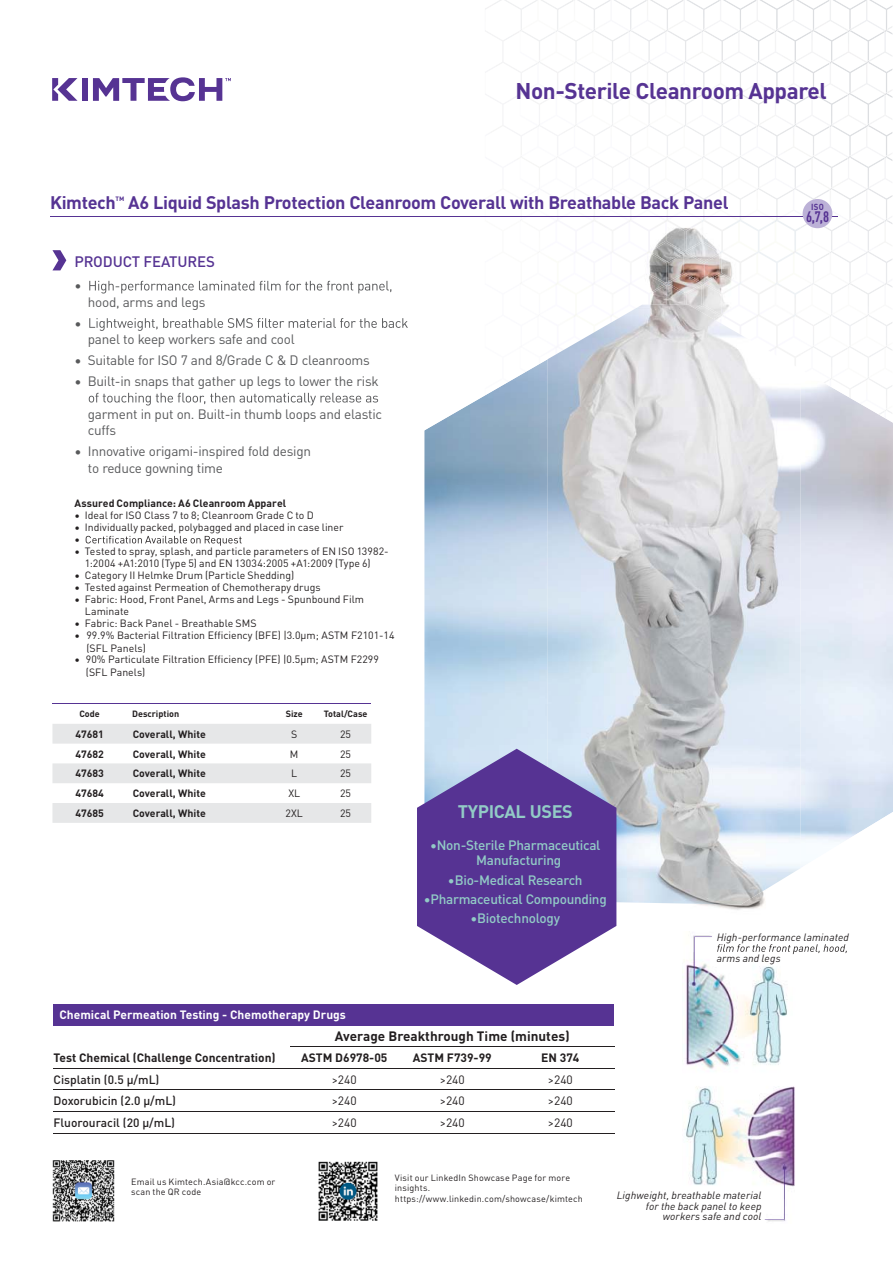
<style>
.page{position:relative;width:893px;height:1261px;background:#fff}
.page>*{position:absolute;margin:0;border:0;box-sizing:border-box;transform-origin:0 0}
.t1{font:700 22.5px "DINOT";letter-spacing:-.02em;color:#563393}
.t2{font:700 18px "DINOT";letter-spacing:-.02em;color:#563393}
.t3{font:700 18px "DINOT";letter-spacing:-.02em;color:#92cbc6}
.t4{font:500 15px "DINOT";letter-spacing:-.01em;color:#563393}
.t5{font:700 condensed 15px "DINOT";color:#563393}
.t6{font:13.5px/16.5px "DINOT";letter-spacing:-.02em;color:#58595b}
.t7{font:500 13.5px/15px "DINOT";letter-spacing:-.02em;color:#92cbc6;text-align:center}
.t8{font:700 13.5px "DINOT";color:#231f20}
.t9{font:700 12px "DINOT";color:#231f20}
.t10{font:500 12px "DINOT";color:#231f20}
.t11{font:700 12px "DINOT";color:#fff}
.t12{font:12px "DINOT";color:#231f20}
.t13{font:10.5px/12px "DINOT";color:#231f20}
.t14{font:700 10.5px "DINOT";color:#231f20}
.t15{font:italic 10.5px/10.5px "DINOT";letter-spacing:.01em;color:#231f20}
.t16{font:9px/10.5px "DINOT";letter-spacing:.015em;color:#231f20}
.t17{font:700 9px "DINOT";color:#231f20}
.t18{font:700 8.7px "DINOT";color:#563393;scale:.9 1}
</style>
<div class="page">
<img style="left:574px;top:188px;width:318px;height:125px">
<hr style="left:50px;top:216px;width:787px;height:1px;background:#563393">
<svg style="left:89px;top:281px;width:302px;height:12px"></svg>
<svg style="left:89px;top:318px;width:319px;height:13px"></svg>
<svg style="left:89px;top:393px;width:289px;height:12px"></svg>
<svg style="left:52px;top:724px;width:319px;height:99px"></svg>
<hr style="left:52px;top:703px;width:319px;height:1px;background:#563393">
<div style="left:53px;top:1004px;width:561px;height:21px;background:#563393"></div>
<hr style="left:53px;top:1068px;width:237px;height:1px;background:#231f20">
<hr style="left:290px;top:1068px;width:108px;height:1px;background:#231f20">
<hr style="left:398px;top:1068px;width:108px;height:1px;background:#231f20">
<hr style="left:506px;top:1068px;width:108px;height:1px;background:#231f20">
<hr style="left:53px;top:1089px;width:237px;height:1px;background:#231f20">
<hr style="left:290px;top:1089px;width:108px;height:1px;background:#231f20">
<hr style="left:398px;top:1089px;width:108px;height:1px;background:#231f20">
<hr style="left:506px;top:1089px;width:108px;height:1px;background:#231f20">
<hr style="left:53px;top:1111px;width:237px;height:1px;background:#231f20">
<hr style="left:290px;top:1111px;width:108px;height:1px;background:#231f20">
<hr style="left:398px;top:1111px;width:108px;height:1px;background:#231f20">
<hr style="left:506px;top:1111px;width:108px;height:1px;background:#231f20">
<hr style="left:53px;top:1133px;width:237px;height:1px;background:#231f20">
<hr style="left:290px;top:1133px;width:108px;height:1px;background:#231f20">
<hr style="left:398px;top:1133px;width:108px;height:1px;background:#231f20">
<hr style="left:506px;top:1133px;width:108px;height:1px;background:#231f20">
<hr style="left:290px;top:1046px;width:108px;height:1px;background:#231f20">
<hr style="left:398px;top:1046px;width:108px;height:1px;background:#231f20">
<hr style="left:506px;top:1046px;width:108px;height:1px;background:#231f20">
<hr style="left:53px;top:1003px;width:561px;height:1px;background:#563393">
<svg style="left:802px;top:199px;width:30px;height:29px"></svg>
<svg style="left:86px;top:536px;width:156px;height:10px"></svg>
<svg style="left:52px;top:250px;width:14px;height:20px"></svg>
<img style="left:682px;top:935px;width:113px;height:287px">
<svg style="left:764px;top:1168px;width:20px;height:51px"></svg>
<svg style="left:694px;top:936px;width:152px;height:46px"></svg>
<img style="left:52px;top:1160px;width:63px;height:61px">
<img style="left:318px;top:1161px;width:60px;height:60px">
<img style="left:424px;top:359px;width:468px;height:509px">
<img style="left:616px;top:904px;width:147px;height:11px">
<img style="left:574px;top:215px;width:226px;height:90px">
<img style="left:556px;top:218px;width:240px;height:87px">
<img style="left:574px;top:215px;width:203px;height:1px">
<img style="left:547px;top:305px;width:253px;height:599px">
<div style="left:82px;top:78px;width:5px;height:23px;background:#563393"></div>
<svg style="left:52px;top:78px;width:25px;height:23px"></svg>
<svg style="left:93px;top:77px;width:138px;height:24px"></svg>
<svg style="left:417px;top:749px;width:199px;height:236px;background:#7960aa"></svg>
<h1 class="t1" style="left:515px;top:78px;width:313px">Non-Sterile Cleanroom Apparel</h1>
<h2 class="t2" style="left:50px;top:193px;width:680px">Kimtech<sup>™</sup> A6 Liquid Splash Protection Cleanroom Coverall with Breathable Back Panel</h2>
<h3 class="t4" style="left:74px;top:256px;width:142px">PRODUCT FEATURES</h3>
<p class="t6" style="left:74px;top:277px;width:9px">•</p>
<p class="t6" style="left:88px;top:294px;width:119px">hood, arms and legs</p>
<p class="t6" style="left:74px;top:315px;width:9px">•</p>
<p class="t6" style="left:88px;top:331px;width:208px">panel to keep workers safe and cool</p>
<p class="t6" style="left:74px;top:352px;width:297px">• Suitable for ISO 7 and 8/Grade C &amp; D cleanrooms</p>
<p class="t6" style="left:74px;top:373px;width:306px">• Built-in snaps that gather up legs to lower the risk</p>
<p class="t6" style="left:88px;top:406px;width:296px">garment in put on. Built-in thumb loops and elastic cuffs</p>
<p class="t6" style="left:88px;top:443px;width:225px;text-indent:-14px">• Innovative origami-inspired fold design to reduce gowning time</p>
<p class="t14" style="left:74px;top:497px;width:213px">Assured Compliance: A6 Cleanroom Apparel</p>
<p class="t13" style="left:74px;top:510px;width:241px">• Ideal for ISO Class 7 to 8; Cleanroom Grade C to D</p>
<p class="t13" style="left:74px;top:522px;width:271px">• Individually packed, polybagged and placed in case liner •</p>
<p class="t13" style="left:85px;top:546px;width:305px;text-indent:-10px">• Tested to spray, splash, and particle parameters of EN ISO 13982-<br>1:2004 +A1:2010 (Type 5) and EN 13034:2005 +A1:2009 (Type 6)</p>
<p class="t13" style="left:74px;top:570px;width:221px">• Category II Helmke Drum (Particle Shedding)</p>
<p class="t13" style="left:74px;top:582px;width:248px">• Tested against Permeation of Chemotherapy drugs</p>
<p class="t13" style="left:85px;top:594px;width:281px;text-indent:-10px">• Fabric: Hood, Front Panel, Arms and Legs - Spunbound Film<br>Laminate</p>
<p class="t13" style="left:74px;top:618px;width:184px">• Fabric: Back Panel - Breathable SMS •</p>
<p class="t13" style="left:74px;top:654px;width:7px">•</p>
<p class="t13" style="left:86px;top:629px;width:310px;line-height:12.6px">99.9% Bacterial Filtration Efficiency (BFE) |3.0µm; ASTM F2101-14 (SFL Panels)</p>
<p class="t13" style="left:86px;top:653px;width:294px;line-height:12.6px">90% Particulate Filtration Efficiency (PFE) |0.5µm; ASTM F2299 (SFL Panels)</p>
<p class="t17" style="left:79px;top:708px;width:22px">Code</p>
<p class="t17" style="left:132px;top:708px;width:49px">Description</p>
<p class="t17" style="left:286px;top:708px;width:19px">Size</p>
<p class="t17" style="left:323px;top:708px;width:45px">Total/Case</p>
<p class="t14" style="left:75px;top:728px;width:30px">47681</p>
<p class="t14" style="left:133px;top:728px;width:75px">Coverall, White</p>
<p class="t13" style="left:291px;top:728px;width:8px">S</p>
<p class="t13" style="left:340px;top:728px;width:12px">25</p>
<p class="t14" style="left:75px;top:748px;width:30px">47682</p>
<p class="t14" style="left:133px;top:748px;width:75px">Coverall, White</p>
<p class="t13" style="left:290px;top:748px;width:10px">M</p>
<p class="t13" style="left:340px;top:748px;width:12px">25</p>
<p class="t14" style="left:75px;top:767px;width:30px">47683</p>
<p class="t14" style="left:133px;top:767px;width:75px">Coverall, White</p>
<p class="t13" style="left:291px;top:768px;width:8px">L</p>
<p class="t13" style="left:340px;top:768px;width:12px">25</p>
<p class="t14" style="left:75px;top:787px;width:30px">47684</p>
<p class="t14" style="left:133px;top:787px;width:75px">Coverall, White</p>
<p class="t13" style="left:288px;top:787px;width:13px">XL</p>
<p class="t13" style="left:340px;top:787px;width:12px">25</p>
<p class="t14" style="left:75px;top:807px;width:30px">47685</p>
<p class="t14" style="left:133px;top:807px;width:75px">Coverall, White</p>
<p class="t13" style="left:285px;top:807px;width:19px">2XL</p>
<p class="t13" style="left:340px;top:807px;width:12px">25</p>
<h2 class="t3" style="left:457px;top:801px;width:117px">TYPICAL USES</h2>
<p class="t7" style="left:430px;top:839px;width:172px">•Non-Sterile Pharmaceutical<br>Manufacturing</p>
<p class="t7" style="left:448px;top:874px;width:136px">•Bio-Medical Research</p>
<p class="t7" style="left:424px;top:893px;width:184px">•Pharmaceutical Compounding</p>
<p class="t7" style="left:470px;top:912px;width:91px">•Biotechnology</p>
<p class="t18" style="left:811px;top:202px;width:16px">ISO</p>
<h3 class="t5" style="left:806px;top:208px;width:25px">6,7,8</h3>
<p class="t11" style="left:59px;top:1008px;width:288px">Chemical Permeation Testing - Chemotherapy Drugs</p>
<p class="t8" style="left:335px;top:1028px;width:236px">Average Breakthrough Time (minutes)</p>
<p class="t9" style="left:53px;top:1051px;width:224px">Test Chemical (Challenge Concentration)</p>
<p class="t9" style="left:301px;top:1051px;width:88px">ASTM D6978-05</p>
<p class="t9" style="left:413px;top:1051px;width:80px">ASTM F739-99</p>
<p class="t9" style="left:541px;top:1051px;width:40px">EN 374</p>
<p class="t10" style="left:53px;top:1075px;width:107px">Cisplatin (0.5 μ/mL)</p>
<p class="t12" style="left:331px;top:1072px;width:27px">&gt;240</p>
<p class="t12" style="left:439px;top:1072px;width:27px">&gt;240</p>
<p class="t12" style="left:547px;top:1072px;width:27px">&gt;240</p>
<p class="t10" style="left:53px;top:1097px;width:124px">Doxorubicin (2.0 μ/mL)</p>
<p class="t12" style="left:331px;top:1094px;width:27px">&gt;240</p>
<p class="t12" style="left:439px;top:1094px;width:27px">&gt;240</p>
<p class="t12" style="left:547px;top:1094px;width:27px">&gt;240</p>
<p class="t10" style="left:53px;top:1118px;width:123px">Fluorouracil (20 μ/mL)</p>
<p class="t12" style="left:331px;top:1116px;width:27px">&gt;240</p>
<p class="t12" style="left:439px;top:1116px;width:27px">&gt;240</p>
<p class="t12" style="left:547px;top:1116px;width:27px">&gt;240</p>
<p class="t16" style="left:131px;top:1176px;width:146px">Email us Kimtech.Asia@kcc.com or scan the QR code</p>
<p class="t16" style="left:395px;top:1172px;width:189px">Visit our LinkedIn Showcase Page for more insights. https://www.linkedin.com/showcase/kimtech</p>
<p class="t15" style="left:716px;top:928px;width:134px;line-height:21.1px">High-performance laminated arms and legs</p>
<p class="t15" style="left:616px;top:1191px;width:146px;text-align:right">Lighweight, breathable material for the back panel to keep workers safe and cool</p>
</div>
